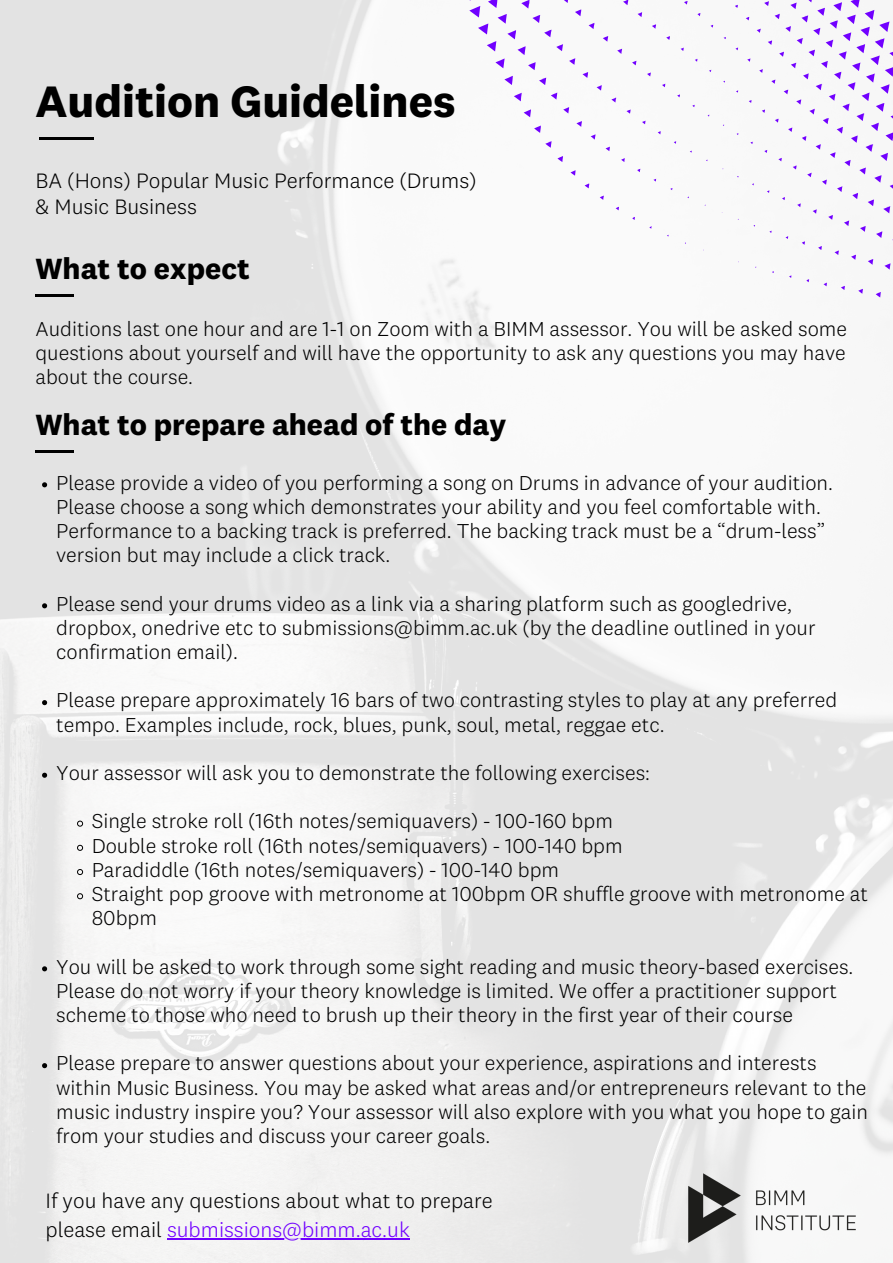
<style>
.page{position:relative;width:893px;height:1263px;background:#fff}
.page>*{position:absolute;margin:0;border:0;box-sizing:border-box;transform-origin:0 0}
.t1{font:700 45.6px "National 2";color:#000}
.t2{font:700 30.3px "National 2";color:#000}
.t3{font:300 21.6px "National 2";color:#000}
.t4{font:300 21.52px/29.8px "National 2";color:#000}
.t5{font:300 20.85px/24.2px "National 2";color:#000}
.s1{color:#7100ff}
</style>
<div class="page">
<img style="left:0;top:0;width:893px;height:1263px">
<hr style="left:39px;top:137px;width:54px;height:3px;background:#000">
<hr style="left:35px;top:294px;width:39px;height:2px;background:#000">
<svg style="left:735px;top:4px;width:4px;height:4px"></svg>
<svg style="left:723px;top:36px;width:4px;height:3px"></svg>
<svg style="left:735px;top:47px;width:4px;height:3px"></svg>
<svg style="left:637px;top:168px;width:5px;height:4px"></svg>
<svg style="left:653px;top:178px;width:4px;height:4px"></svg>
<svg style="left:460px;top:0;width:254px;height:162px"></svg>
<svg style="left:570px;top:169px;width:8px;height:7px"></svg>
<svg style="left:584px;top:182px;width:7px;height:7px"></svg>
<svg style="left:600px;top:194px;width:5px;height:6px"></svg>
<svg style="left:615px;top:206px;width:5px;height:5px"></svg>
<svg style="left:632px;top:216px;width:4px;height:4px"></svg>
<svg style="left:745px;top:0;width:148px;height:298px"></svg>
<img style="left:683px;top:1169px;width:177px;height:78px">
<hr style="left:35px;top:450px;width:39px;height:3px;background:#000">
<hr style="left:167px;top:1238px;width:243px;height:2px;background:#7100ff">
<svg style="left:42px;top:482px;width:5px;height:5px"></svg>
<svg style="left:42px;top:603px;width:5px;height:5px"></svg>
<svg style="left:42px;top:700px;width:5px;height:5px"></svg>
<svg style="left:42px;top:773px;width:5px;height:5px"></svg>
<svg style="left:77px;top:820px;width:6px;height:7px"></svg>
<svg style="left:77px;top:845px;width:6px;height:6px"></svg>
<svg style="left:77px;top:869px;width:6px;height:6px"></svg>
<svg style="left:77px;top:893px;width:6px;height:6px"></svg>
<svg style="left:42px;top:966px;width:5px;height:5px"></svg>
<svg style="left:42px;top:1063px;width:5px;height:5px"></svg>
<p class="t1" style="left:35px;top:82px;width:421px">Audition Guidelines</p>
<p class="t3" style="left:35px;top:172px;width:442px">BA (Hons) Popular Music Performance (Drums)</p>
<p class="t3" style="left:35px;top:197px;width:163px">&amp; Music Business</p>
<p class="t2" style="left:35px;top:256px;width:216px">What to expect</p>
<p class="t5" style="left:35px;top:318px;width:813px;text-align:justify">Auditions last one hour and are 1-1 on Zoom with a BIMM assessor. You will be asked some questions about yourself and will have the opportunity to ask any questions you may have about the course.</p>
<p class="t2" style="left:35px;top:412px;width:472px">What to prepare ahead of the day</p>
<p class="t5" style="left:56px;top:472px;width:778px">Please provide a video of you performing a song on Drums in advance of your audition.<br>Please choose a song which demonstrates your ability and you feel comfortable with.<br>Performance to a backing track is preferred. The backing track must be a “drum-less” version but may include a click track.</p>
<p class="t5" style="left:56px;top:593px;width:761px">Please send your drums video as a link via a sharing platform such as googledrive, dropbox, onedrive etc to submissions@bimm.ac.uk (by the deadline outlined in your confirmation email).</p>
<p class="t5" style="left:56px;top:690px;width:782px">Please prepare approximately 16 bars of two contrasting styles to play at any preferred tempo. Examples include, rock, blues, punk, soul, metal, reggae etc.</p>
<p class="t5" style="left:56px;top:762px;width:595px">Your assessor will ask you to demonstrate the following exercises:</p>
<p class="t5" style="left:92px;top:811px;width:523px">Single stroke roll (16th notes/semiquavers) - 100-160 bpm</p>
<p class="t5" style="left:92px;top:835px;width:532px">Double stroke roll (16th notes/semiquavers) - 100-140 bpm</p>
<p class="t5" style="left:92px;top:859px;width:469px">Paradiddle (16th notes/semiquavers) - 100-140 bpm</p>
<p class="t5" style="left:92px;top:883px;width:778px">Straight pop groove with metronome at 100bpm OR shuffle groove with metronome at<br>80bpm</p>
<p class="t5" style="left:56px;top:956px;width:798px">You will be asked to work through some sight reading and music theory-based exercises.<br>Please do not worry if your theory knowledge is limited. We offer a practitioner support scheme to those who need to brush up their theory in the first year of their course</p>
<p class="t5" style="left:56px;top:1053px;width:813px">Please prepare to answer questions about your experience, aspirations and interests within Music Business. You may be asked what areas and/or entrepreneurs relevant to the music industry inspire you? Your assessor will also explore with you what you hope to gain from your studies and discuss your career goals.</p>
<p class="t4" style="left:45px;top:1187px;width:449px">If you have any questions about what to prepare please email <span class="s1">submissions@bimm.ac.uk</span></p>
</div>
